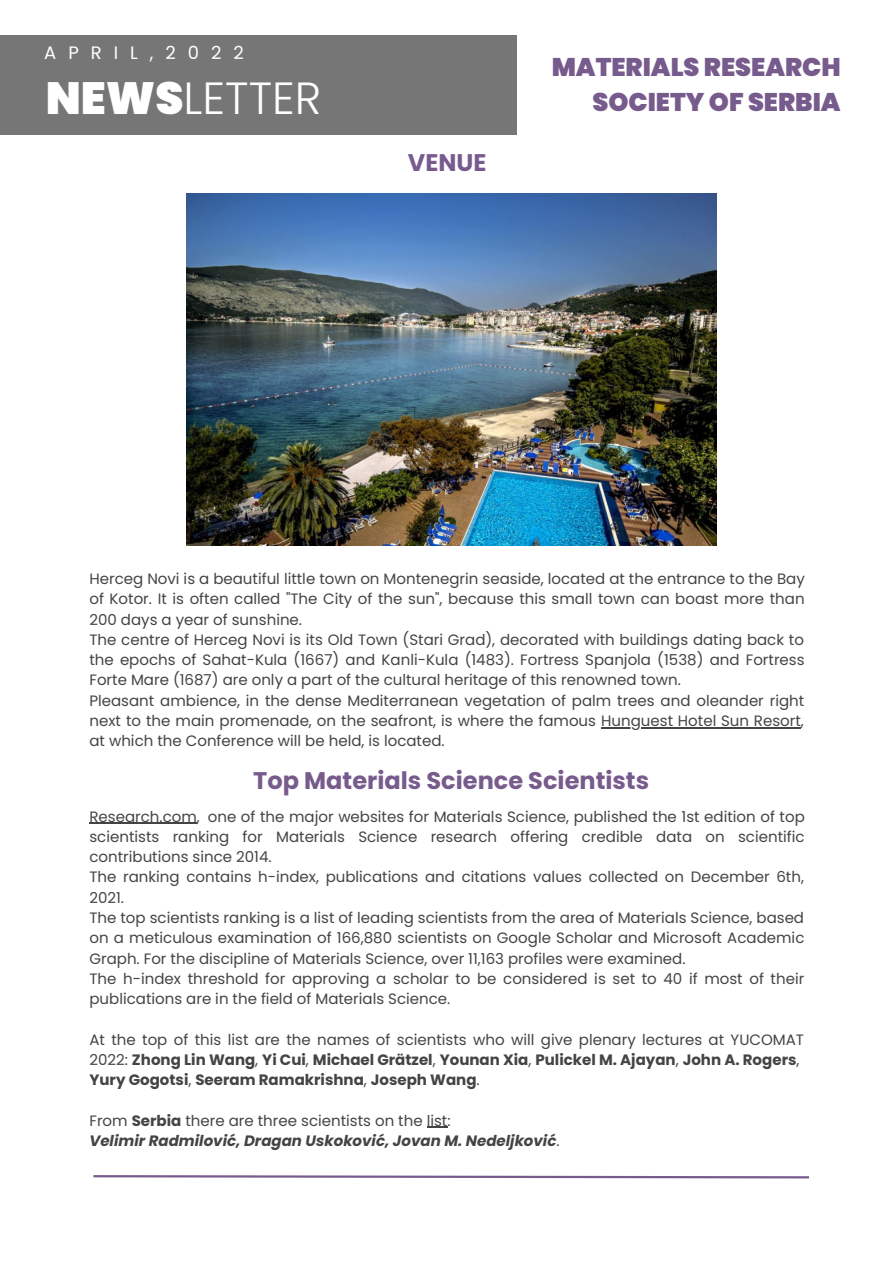
<style>
.page{position:relative;width:894px;height:1264px;background:#fff}
.page>*{position:absolute;margin:0;border:0;box-sizing:border-box;transform-origin:0 0}
.t1{font:300 45px "Poppins";color:#fff}
.t2{font:900 25.5px/35px "Poppins";color:#775b8d;text-align:right}
.t3{font:700 24px "Poppins";color:#775b8d}
.t4{font:18px "Poppins";letter-spacing:.665em;color:#fff}
.t5{font:15px/20.2px "Poppins";color:#444;text-align:justify}
.t6{font:italic 700 15px "Poppins";color:#444}
.t7{font:700 15px "Poppins";color:#444}
.s1{font-weight:900}
.s2{font-weight:700}
.s3{font-weight:400}
.s4{font-weight:400;font-style:normal}
</style>
<div class="page">
<div style="left:0;top:36px;width:516px;height:99px;background:#767676"></div>
<hr style="left:89px;top:822px;width:108px;height:1px;background:#444">
<hr style="left:426px;top:1126px;width:21px;height:2px;background:#444">
<img style="left:186px;top:193px;width:530px;height:353px">
<hr style="left:601px;top:727px;width:199px;height:1px;background:#444">
<svg style="left:93px;top:1175px;width:716px;height:4px"></svg>
<p class="t4" style="left:44px;top:40px;width:201px">APRIL,2022</p>
<p class="t1" style="left:46px;top:67px;width:277px"><span class="s1">NEWS</span>LETTER</p>
<p class="t3" style="left:408px;top:146px;width:80px">VENUE</p>
<p class="t2" style="left:551px;top:50px;width:290px">MATERIALS RESEARCH<br>SOCIETY OF SERBIA</p>
<p class="t5" style="left:89px;top:568px;width:716px">Herceg Novi is a beautiful little town on Montenegrin seaside, located at the entrance to the Bay of Kotor. It is often called "The City of the sun", because this small town can boast more than 200 days a year of sunshine.</p>
<p class="t5" style="left:89px;top:629px;width:716px">The centre of Herceg Novi is its Old Town (Stari Grad), decorated with buildings dating back to the epochs of Sahat-Kula (1667) and Kanli-Kula (1483). Fortress Spanjola (1538) and Fortress Forte Mare (1687) are only a part of the cultural heritage of this renowned town.</p>
<p class="t5" style="left:89px;top:690px;width:716px">Pleasant ambience, in the dense Mediterranean vegetation of palm trees and oleander right next to the main promenade, on the seafront, is where the famous Hunguest Hotel Sun Resort, at which the Conference will be held, is located.</p>
<p class="t3" style="left:253px;top:764px;width:397px">Top Materials Science Scientists</p>
<p class="t5" style="left:89px;top:806px;width:716px">Research.com, one of the major websites for Materials Science, published the 1st edition of top scientists ranking for Materials Science research offering credible data on scientific contributions since 2014.</p>
<p class="t5" style="left:89px;top:867px;width:715px">The ranking contains h-index, publications and citations values collected on December 6th,<br>2021.</p>
<p class="t5" style="left:89px;top:907px;width:716px">The top scientists ranking is a list of leading scientists from the area of Materials Science, based on a meticulous examination of 166,880 scientists on Google Scholar and Microsoft Academic Graph. For the discipline of Materials Science, over 11,163 profiles were examined.</p>
<p class="t5" style="left:89px;top:968px;width:716px">The h-index threshold for approving a scholar to be considered is set to 40 if most of their publications are in the field of Materials Science.</p>
<p class="t5" style="left:89px;top:1029px;width:716px">At the top of this list are the names of scientists who will give plenary lectures at YUCOMAT<br>2022: <span class="s2">Zhong Lin Wang</span>, <span class="s2">Yi Cui</span>, <span class="s2">Michael Grätzel</span>, <span class="s2">Younan Xia</span>, <span class="s2">Pulickel M. Ajayan</span>, <span class="s2">John A. Rogers</span>,</p>
<p class="t7" style="left:89px;top:1069px;width:391px">Yury Gogotsi<span class="s3">,</span> Seeram Ramakrishna<span class="s3">,</span> Joseph Wang<span class="s3">.</span></p>
<p class="t5" style="left:89px;top:1110px;width:362px">From <span class="s2">Serbia</span> there are three scientists on the list:</p>
<p class="t6" style="left:89px;top:1130px;width:471px">Velimir Radmilović, Dragan Uskoković, Jovan M. Nedeljković<span class="s4">.</span></p>
</div>
